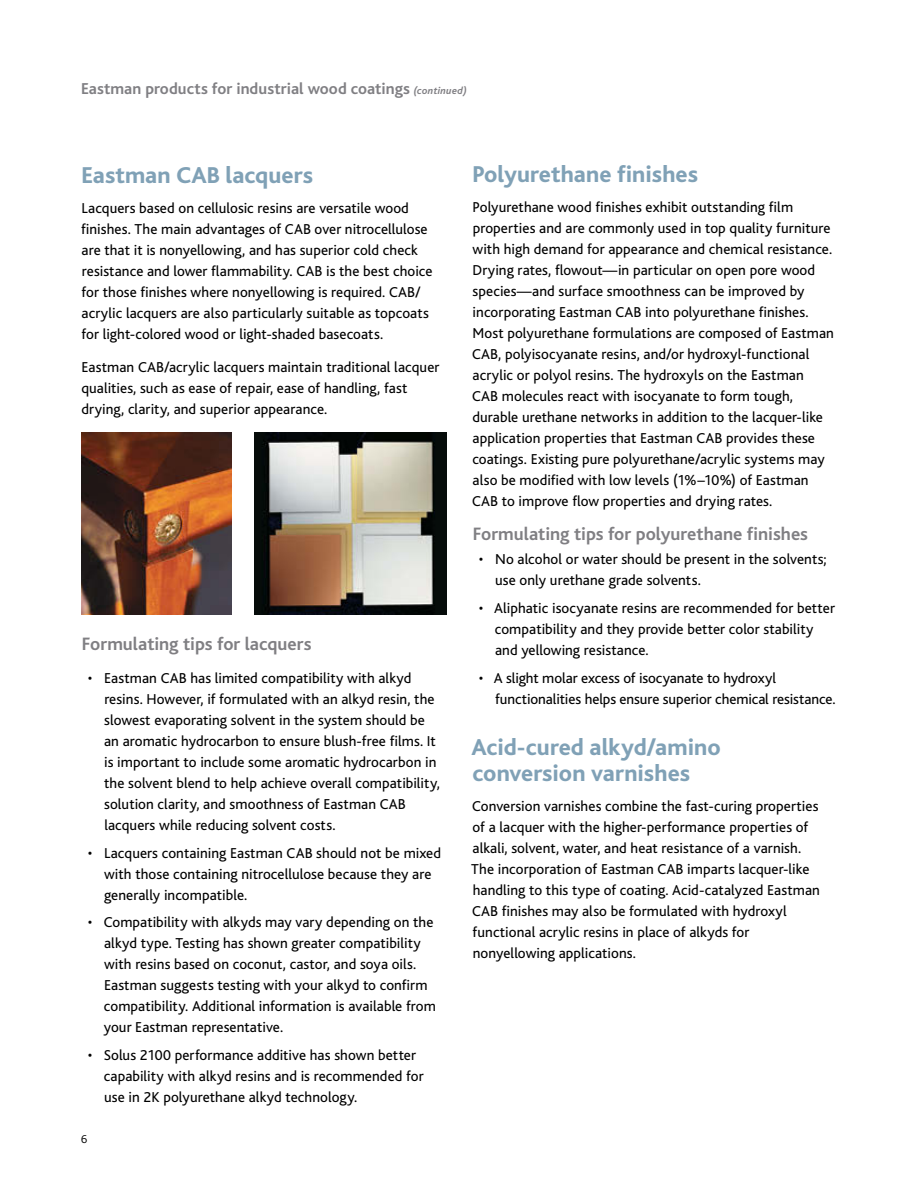
<style>
.page{position:relative;width:918px;height:1188px;background:#fff}
.page>*{position:absolute;margin:0;border:0;box-sizing:border-box;transform-origin:0 0}
.Heads{font:800 24px/26.2px "Bliss";color:#80a1b6}
.Sub_Heads{font:700 18.75px "Bliss";color:#807f83}
.Body_Copy{font:700 18.75px "Bliss";letter-spacing:-.005em;color:#807f83}
.page_ID{font:700 16.5px "Bliss";letter-spacing:.005em;color:#807f83}
.Body_Copy-2{font:15px/21px "Bliss";letter-spacing:.005em;color:#000}
.t1{font:300 12px "Bliss";color:#000}
.s1{font-style:italic;font-size:10.5px}
</style>
<div class="page">
<img style="left:81px;top:433px;width:150px;height:181px">
<img style="left:255px;top:433px;width:191px;height:181px">
<p class="page_ID" style="left:81px;top:80px;width:387px">Eastman products for industrial wood coatings <span class="s1">(continued)</span></p>
<p class="Heads" style="left:81px;top:162px;width:233px">Eastman CAB lacquers</p>
<p class="Body_Copy-2" style="left:81px;top:197px;width:353px">Lacquers based on cellulosic resins are versatile wood finishes. The main advantages of CAB over nitrocellulose are that it is nonyellowing, and has superior cold check resistance and lower flammability. CAB is the best choice for those finishes where nonyellowing is required. CAB/ acrylic lacquers are also particularly suitable as topcoats for light-colored wood or light-shaded basecoats.</p>
<p class="Body_Copy-2" style="left:81px;top:356px;width:360px">Eastman CAB/acrylic lacquers maintain traditional lacquer qualities, such as ease of repair, ease of handling, fast drying, clarity, and superior appearance.</p>
<p class="Body_Copy" style="left:82px;top:634px;width:231px">Formulating tips for lacquers</p>
<p class="Body_Copy-2" style="left:104px;top:668px;width:337px;text-indent:-16px">• Eastman CAB has limited compatibility with alkyd resins. However, if formulated with an alkyd resin, the slowest evaporating solvent in the system should be an aromatic hydrocarbon to ensure blush-free films. It is important to include some aromatic hydrocarbon in the solvent blend to help achieve overall compatibility, solution clarity, and smoothness of Eastman CAB lacquers while reducing solvent costs.</p>
<p class="Body_Copy-2" style="left:104px;top:842px;width:339px;text-indent:-16px">• Lacquers containing Eastman CAB should not be mixed with those containing nitrocellulose because they are generally incompatible.</p>
<p class="Body_Copy-2" style="left:104px;top:912px;width:334px;text-indent:-16px">• Compatibility with alkyds may vary depending on the alkyd type. Testing has shown greater compatibility with resins based on coconut, castor, and soya oils.<br>Eastman suggests testing with your alkyd to confirm compatibility. Additional information is available from your Eastman representative.</p>
<p class="Body_Copy-2" style="left:104px;top:1045px;width:321px;text-indent:-16px">• Solus 2100 performance additive has shown better capability with alkyd resins and is recommended for use in 2K polyurethane alkyd technology.</p>
<p class="t1" style="left:81px;top:1133px;width:8px">6</p>
<p class="Heads" style="left:472px;top:162px;width:227px">Polyurethane finishes</p>
<p class="Body_Copy-2" style="left:472px;top:197px;width:363px">Polyurethane wood finishes exhibit outstanding film properties and are commonly used in top quality furniture with high demand for appearance and chemical resistance.<br>Drying rates, flowout—in particular on open pore wood species—and surface smoothness can be improved by incorporating Eastman CAB into polyurethane finishes.<br>Most polyurethane formulations are composed of Eastman CAB, polyisocyanate resins, and/or hydroxyl-functional acrylic or polyol resins. The hydroxyls on the Eastman<br>CAB molecules react with isocyanate to form tough, durable urethane networks in addition to the lacquer-like application properties that Eastman CAB provides these coatings. Existing pure polyurethane/acrylic systems may also be modified with low levels (1%–10%) of Eastman CAB to improve flow properties and drying rates.</p>
<p class="Sub_Heads" style="left:473px;top:524px;width:337px">Formulating tips for polyurethane finishes</p>
<p class="Body_Copy-2" style="left:495px;top:549px;width:333px;text-indent:-16px">• No alcohol or water should be present in the solvents; use only urethane grade solvents.</p>
<p class="Body_Copy-2" style="left:495px;top:598px;width:342px;text-indent:-16px">• Aliphatic isocyanate resins are recommended for better compatibility and they provide better color stability and yellowing resistance.</p>
<p class="Body_Copy-2" style="left:495px;top:667px;width:342px;text-indent:-16px">• A slight molar excess of isocyanate to hydroxyl functionalities helps ensure superior chemical resistance.</p>
<p class="Heads" style="left:472px;top:734px;width:251px">Acid-cured alkyd/amino conversion varnishes</p>
<p class="Body_Copy-2" style="left:471px;top:796px;width:350px">Conversion varnishes combine the fast-curing properties of a lacquer with the higher-performance properties of alkali, solvent, water, and heat resistance of a varnish.<br>The incorporation of Eastman CAB imparts lacquer-like handling to this type of coating. Acid-catalyzed Eastman CAB finishes may also be formulated with hydroxyl functional acrylic resins in place of alkyds for nonyellowing applications.</p>
</div>
